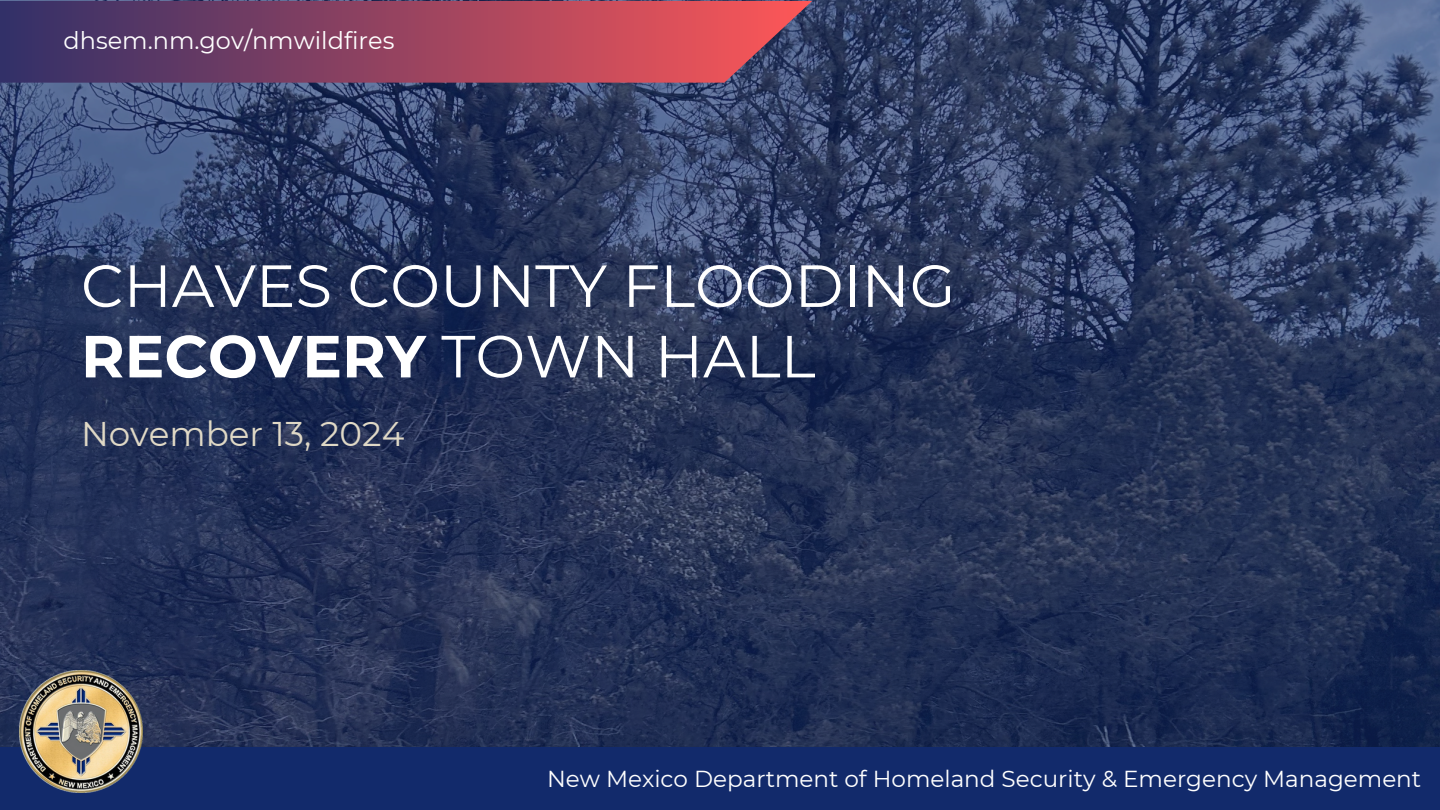
<style>
.page{position:relative;width:1440px;height:810px;background:#fff}
.page>*{position:absolute;margin:0;border:0;box-sizing:border-box;transform-origin:0 0}
.t1{font:59.3px/70.5px "Montserrat";color:#fff}
.t2{font:34.2px "Montserrat";color:#e0d9c6}
.t3{font:24px "Montserrat";color:#fff}
.t4{font:23.1px "Montserrat";color:#fff}
.s1{font-weight:700}
</style>
<div class="page">
<img style="left:0;top:0;width:1440px;height:748px">
<div style="left:0;top:748px;width:1440px;height:62px;background:#122a6b"></div>
<img style="left:20px;top:670px;width:122px;height:122px">
<svg style="left:0;top:1px;width:812px;height:82px;background:#8d4261"></svg>
<p class="t3" style="left:64px;top:26px;width:332px">dhsem.nm.gov/nmwildfires</p>
<h2 class="t1" style="left:81px;top:250px;width:876px">CHAVES COUNTY FLOODING<br><span class="s1">RECOVERY</span> TOWN HALL</h2>
<h1 class="t2" style="left:81px;top:412px;width:325px">November 13, 2024</h1>
<p class="t4" style="left:547px;top:764px;width:876px">New Mexico Department of Homeland Security &amp; Emergency Management</p>
</div>
